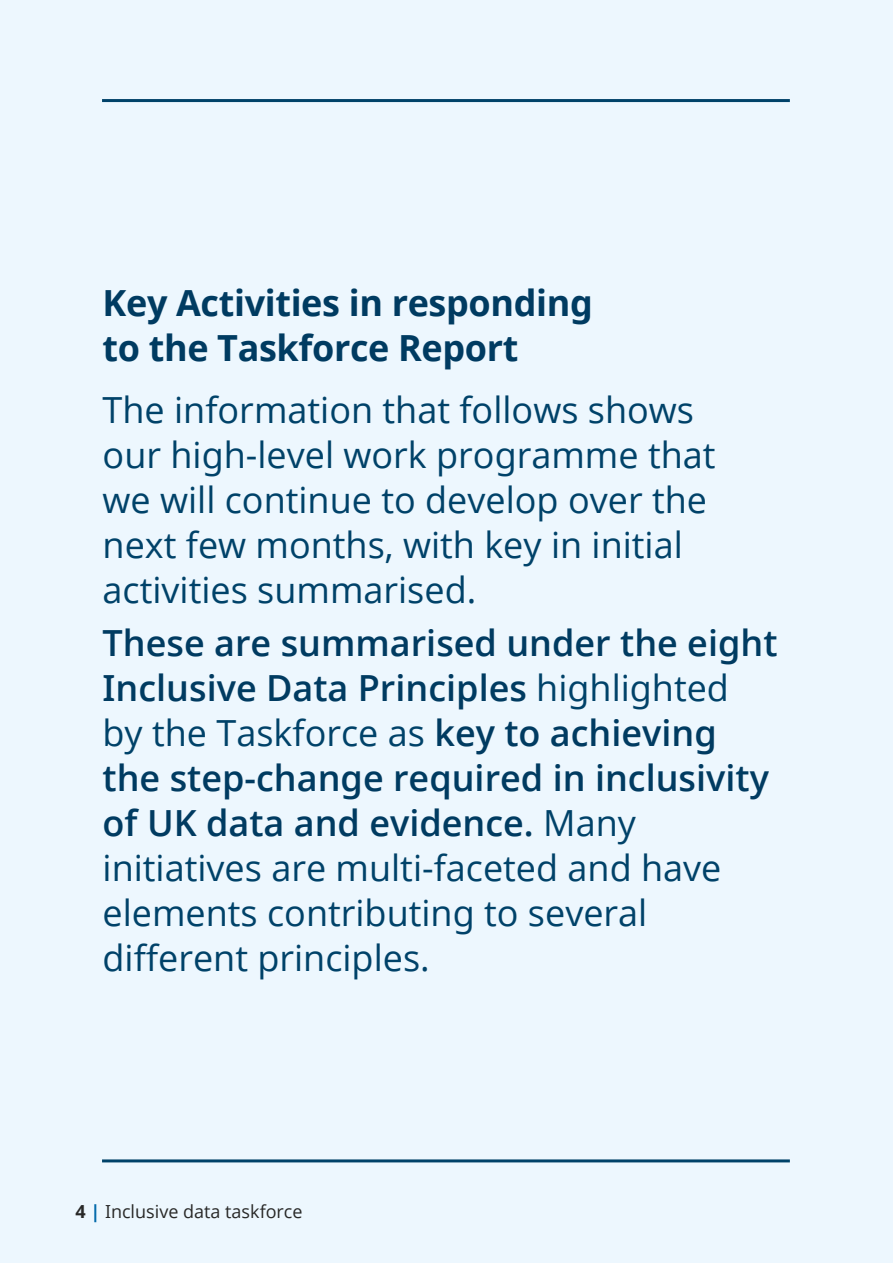
<style>
.page{position:relative;width:893px;height:1263px;background:#edf7fe}
.page>*{position:absolute;margin:0;border:0;box-sizing:border-box;transform-origin:0 0}
.Chapter_Intro{font:600 36px/45px "Open Sans";color:#003b61}
.Chapter_Intro-2{font:36px/45px "Open Sans";color:#004269}
.Heading_one{font:700 36px/45px "Open Sans";letter-spacing:-.01em;color:#003b61}
.t1{font:18px "Open Sans";color:#282827}
.s1{font-weight:400;color:#004269}
.s2{font-weight:700}
.s3{font-weight:700;color:#0068a9}
</style>
<div class="page">
<hr style="left:102px;top:99px;width:688px;height:3px;background:#004269">
<hr style="left:102px;top:1159px;width:688px;height:3px;background:#004269">
<h1 class="Heading_one" style="left:103px;top:279px;width:492px">Key Activities in responding to the Taskforce Report</h1>
<p class="Chapter_Intro-2" style="left:103px;top:386px;width:614px">The information that follows shows our high-level work programme that we will continue to develop over the next few months, with key in initial activities summarised.</p>
<p class="Chapter_Intro" style="left:103px;top:620px;width:676px">These are summarised under the eight Inclusive Data Principles <span class="s1">highlighted by the Taskforce as</span> key to achieving the step-change required in inclusivity of UK data and evidence. <span class="s1">Many initiatives are multi-faceted and have elements contributing to several different principles.</span></p>
<p class="t1" style="left:75px;top:1199px;width:229px"><span class="s2">4</span> <span class="s3">|</span> Inclusive data taskforce</p>
</div>
